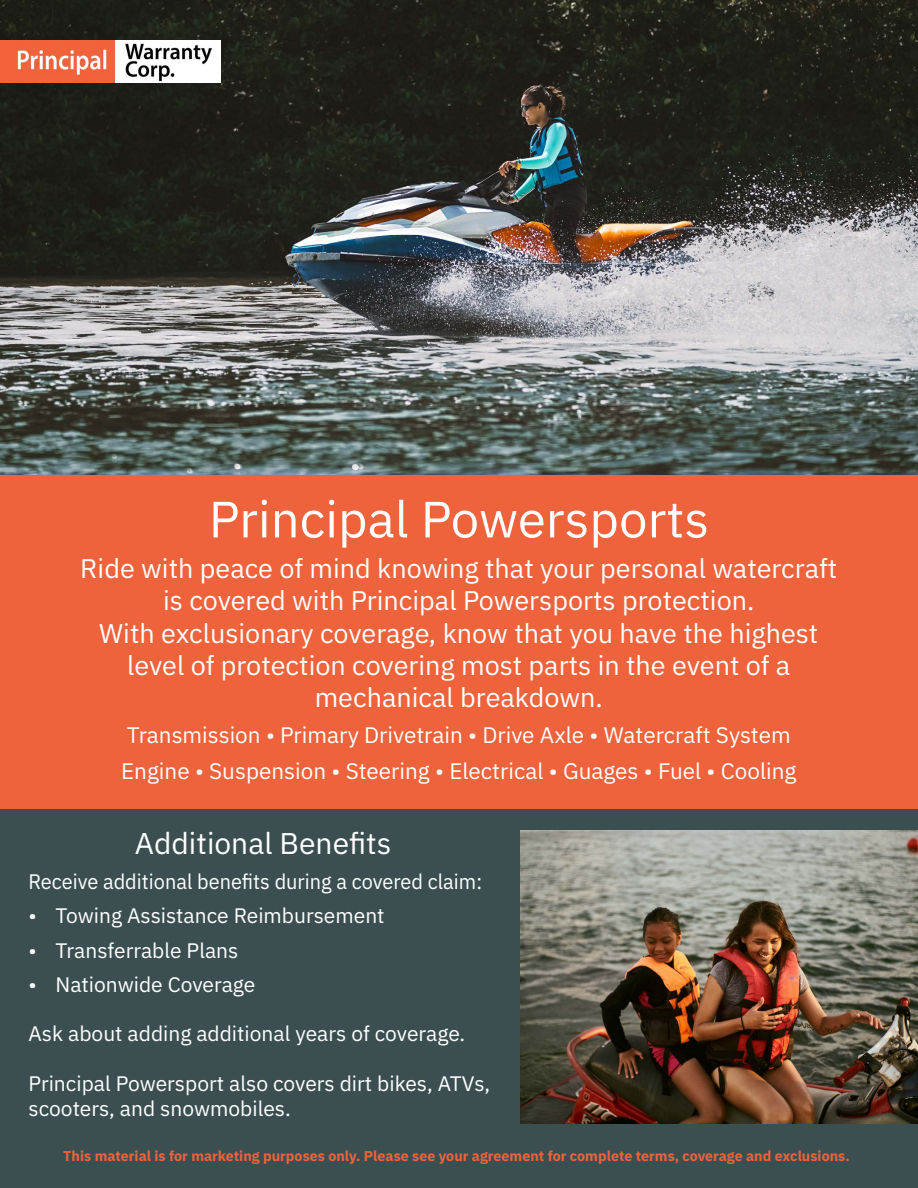
<style>
.page{position:relative;width:918px;height:1188px;background:#fff}
.page>*{position:absolute;margin:0;border:0;box-sizing:border-box;transform-origin:0 0}
.t1{font:51px "IBM Plex Sans";color:#fff}
.t2{font:30px "IBM Plex Sans";color:#fff}
.t3{font:27px/32.4px "IBM Plex Sans";color:#fff;text-align:center}
.t4{font:22.5px/36px "IBM Plex Sans";color:#fff}
.t5{font:21px/25.2px "IBM Plex Sans";color:#fff}
.t6{font:21px "IBM Plex Sans";color:#fff;scale:.95 1}
.t7{font:700 14.25px "IBM Plex Sans";color:#ee633b}
</style>
<div class="page">
<img style="left:0;top:0;width:918px;height:475px">
<div style="left:0;top:808px;width:918px;height:380px;background:#3b4f51"></div>
<div style="left:0;top:475px;width:918px;height:333px;background:#ee633b"></div>
<div style="left:0;top:40px;width:221px;height:42px;background:#f2633c"></div>
<img style="left:17px;top:40px;width:204px;height:42px">
<img style="left:521px;top:831px;width:397px;height:293px">
<h1 class="t1" style="left:209px;top:480px;width:502px">Principal Powersports</h1>
<p class="t3" style="left:80px;top:550px;width:759px">Ride with peace of mind knowing that your personal watercraft is covered with Principal Powersports protection.<br>With exclusionary coverage, know that you have the highest level of protection covering most parts in the event of a mechanical breakdown.</p>
<p class="t4" style="left:121px;top:716px;width:677px">Transmission • Primary Drivetrain • Drive Axle • Watercraft System<br>Engine • Suspension • Steering • Electrical • Guages • Fuel • Cooling</p>
<p class="t2" style="left:135px;top:821px;width:258px">Additional Benefits</p>
<p class="t6" style="left:28px;top:865px;width:479px">Receive additional benefits during a covered claim:</p>
<p class="t5" style="left:28px;top:901px;width:358px">• Towing Assistance Reimbursement</p>
<p class="t5" style="left:28px;top:936px;width:211px">• Transferrable Plans</p>
<p class="t5" style="left:28px;top:970px;width:228px">• Nationwide Coverage</p>
<p class="t5" style="left:28px;top:1019px;width:438px">Ask about adding additional years of coverage.</p>
<p class="t5" style="left:28px;top:1069px;width:463px">Principal Powersport also covers dirt bikes, ATVs, scooters, and snowmobiles.</p>
<p class="t7" style="left:63px;top:1145px;width:788px">This material is for marketing purposes only. Please see your agreement for complete terms, coverage and exclusions.</p>
</div>
